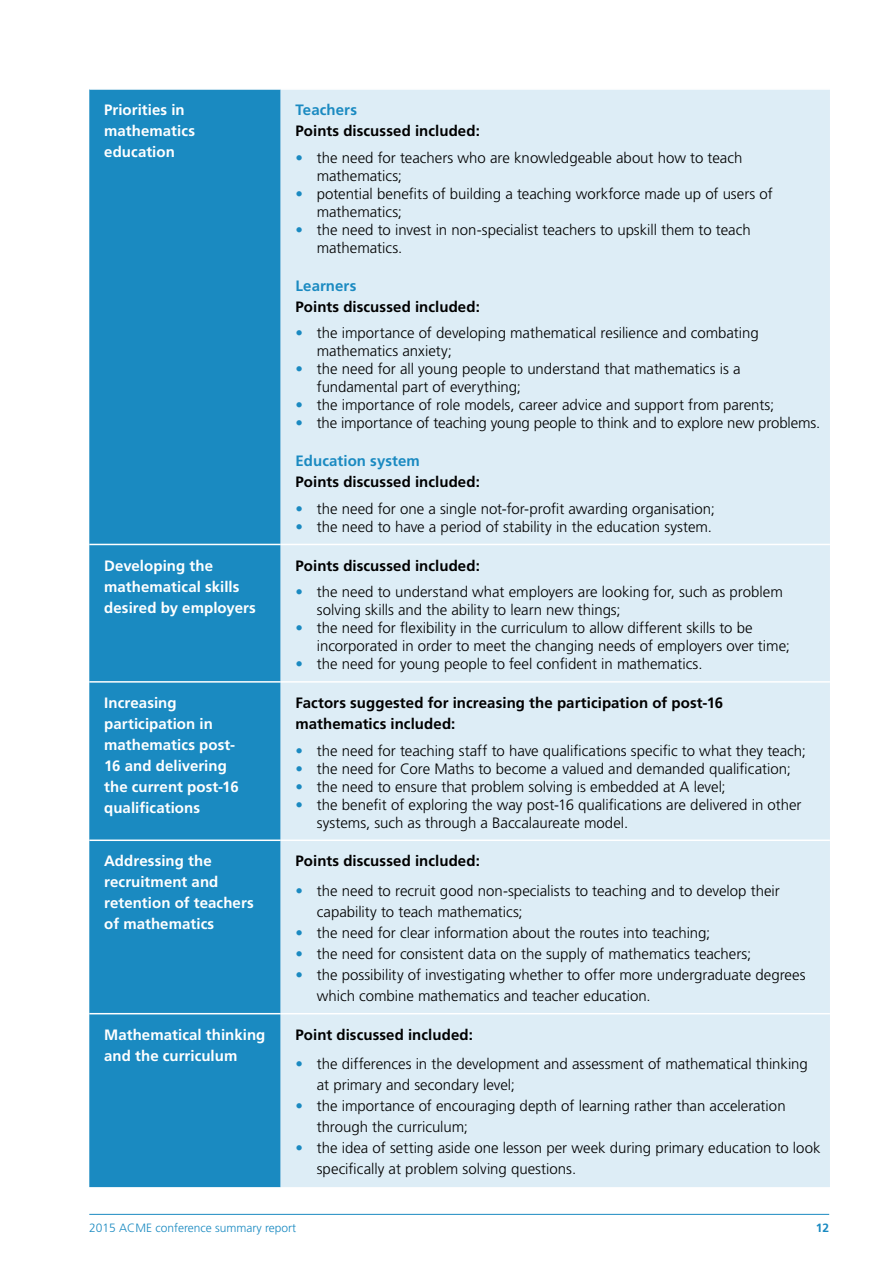
<style>
.page{position:relative;width:893px;height:1263px;background:#fff}
.page>*{position:absolute;margin:0;border:0;box-sizing:border-box;transform-origin:0 0}
.t1{font:300 15px/18px "Frutiger LT Pro";color:#000}
.t2{font:700 15px/21px "Frutiger LT Pro";letter-spacing:.005em;color:#fff}
.t3{font:700 15px/21px "Frutiger LT Pro";letter-spacing:.005em;color:#000}
.t4{font:700 15px "Frutiger LT Pro";letter-spacing:.005em;color:#1a8ac1}
.t5{font:300 12px "Frutiger LT Pro";color:#1a8ac1}
.t6{font:700 12px "Frutiger LT Pro";color:#1a8ac1}
.s1{color:#1a8ac1}
</style>
<div class="page">
<hr style="left:89px;top:1214px;width:740px;height:1px;background:#1a8ac1">
<div style="left:89px;top:90px;width:192px;height:1097px;background:#1a8ac1"></div>
<div style="left:281px;top:90px;width:549px;height:1097px;background:#ddedf6"></div>
<hr style="left:89px;top:544px;width:192px;height:1px;background:#fff">
<hr style="left:281px;top:544px;width:549px;height:1px;background:#fff">
<hr style="left:89px;top:681px;width:192px;height:2px;background:#fff">
<hr style="left:281px;top:681px;width:549px;height:2px;background:#fff">
<hr style="left:89px;top:839px;width:192px;height:2px;background:#fff">
<hr style="left:281px;top:839px;width:549px;height:2px;background:#fff">
<hr style="left:89px;top:1013px;width:192px;height:1px;background:#fff">
<hr style="left:281px;top:1013px;width:549px;height:1px;background:#fff">
<p class="t2" style="left:104px;top:99px;width:92px">Priorities in mathematics education</p>
<p class="t4" style="left:296px;top:101px;width:63px">Teachers</p>
<p class="t3" style="left:296px;top:120px;width:186px">Points discussed included:</p>
<p class="t1" style="left:317px;top:149px;width:427px;text-indent:-21px"><span class="s1">•</span> the need for teachers who are knowledgeable about how to teach mathematics;</p>
<p class="t1" style="left:317px;top:185px;width:457px;text-indent:-21px"><span class="s1">•</span> potential benefits of building a teaching workforce made up of users of mathematics;</p>
<p class="t1" style="left:317px;top:221px;width:435px;text-indent:-21px"><span class="s1">•</span> the need to invest in non-specialist teachers to upskill them to teach mathematics.</p>
<p class="t4" style="left:296px;top:277px;width:62px">Learners</p>
<p class="t3" style="left:296px;top:296px;width:186px">Points discussed included:</p>
<p class="t1" style="left:317px;top:324px;width:443px;text-indent:-21px"><span class="s1">•</span> the importance of developing mathematical resilience and combating mathematics anxiety;</p>
<p class="t1" style="left:317px;top:360px;width:425px;text-indent:-21px"><span class="s1">•</span> the need for all young people to understand that mathematics is a fundamental part of everything;</p>
<p class="t1" style="left:296px;top:396px;width:480px"><span class="s1">•</span> the importance of role models, career advice and support from parents;</p>
<p class="t1" style="left:296px;top:414px;width:526px"><span class="s1">•</span> the importance of teaching young people to think and to explore new problems.</p>
<p class="t4" style="left:296px;top:452px;width:126px">Education system</p>
<p class="t3" style="left:296px;top:472px;width:186px">Points discussed included:</p>
<p class="t1" style="left:296px;top:500px;width:421px"><span class="s1">•</span> the need for one a single not-for-profit awarding organisation;</p>
<p class="t1" style="left:296px;top:518px;width:418px"><span class="s1">•</span> the need to have a period of stability in the education system.</p>
<p class="t2" style="left:104px;top:555px;width:153px">Developing the mathematical skills desired by employers</p>
<p class="t3" style="left:296px;top:555px;width:186px">Points discussed included:</p>
<p class="t1" style="left:317px;top:583px;width:468px;text-indent:-21px"><span class="s1">•</span> the need to understand what employers are looking for, such as problem solving skills and the ability to learn new things;</p>
<p class="t1" style="left:317px;top:619px;width:475px;text-indent:-21px"><span class="s1">•</span> the need for flexibility in the curriculum to allow different skills to be incorporated in order to meet the changing needs of employers over time;</p>
<p class="t1" style="left:296px;top:655px;width:409px"><span class="s1">•</span> the need for young people to feel confident in mathematics.</p>
<p class="t2" style="left:104px;top:692px;width:136px">Increasing participation in mathematics post-<br>16 and delivering the current post-16 qualifications</p>
<p class="t3" style="left:296px;top:692px;width:429px">Factors suggested for increasing the participation of post-16 mathematics included:</p>
<p class="t1" style="left:296px;top:741px;width:512px"><span class="s1">•</span> the need for teaching staff to have qualifications specific to what they teach;</p>
<p class="t1" style="left:296px;top:759px;width:497px"><span class="s1">•</span> the need for Core Maths to become a valued and demanded qualification;</p>
<p class="t1" style="left:296px;top:777px;width:432px"><span class="s1">•</span> the need to ensure that problem solving is embedded at A level;</p>
<p class="t1" style="left:317px;top:795px;width:486px;text-indent:-21px"><span class="s1">•</span> the benefit of exploring the way post-16 qualifications are delivered in other systems, such as through a Baccalaureate model.</p>
<p class="t2" style="left:104px;top:851px;width:151px">Addressing the recruitment and retention of teachers of mathematics</p>
<p class="t3" style="left:296px;top:851px;width:186px">Points discussed included:</p>
<p class="t1" style="left:317px;top:880px;width:464px;line-height:21px;text-indent:-21px"><span class="s1">•</span> the need to recruit good non-specialists to teaching and to develop their capability to teach mathematics;</p>
<p class="t1" style="left:296px;top:924px;width:416px"><span class="s1">•</span> the need for clear information about the routes into teaching;</p>
<p class="t1" style="left:296px;top:945px;width:457px"><span class="s1">•</span> the need for consistent data on the supply of mathematics teachers;</p>
<p class="t1" style="left:317px;top:964px;width:490px;line-height:21px;text-indent:-21px"><span class="s1">•</span> the possibility of investigating whether to offer more undergraduate degrees which combine mathematics and teacher education.</p>
<p class="t2" style="left:104px;top:1024px;width:163px">Mathematical thinking and the curriculum</p>
<p class="t3" style="left:296px;top:1024px;width:179px">Point discussed included:</p>
<p class="t1" style="left:317px;top:1054px;width:493px;line-height:21px;text-indent:-21px"><span class="s1">•</span> the differences in the development and assessment of mathematical thinking at primary and secondary level;</p>
<p class="t1" style="left:317px;top:1096px;width:470px;line-height:21px;text-indent:-21px"><span class="s1">•</span> the importance of encouraging depth of learning rather than acceleration through the curriculum;</p>
<p class="t1" style="left:317px;top:1138px;width:505px;line-height:21px;text-indent:-21px"><span class="s1">•</span> the idea of setting aside one lesson per week during primary education to look specifically at problem solving questions.</p>
<p class="t5" style="left:89px;top:1220px;width:208px">2015 ACME conference summary report</p>
<p class="t6" style="left:816px;top:1220px;width:15px">12</p>
</div>
